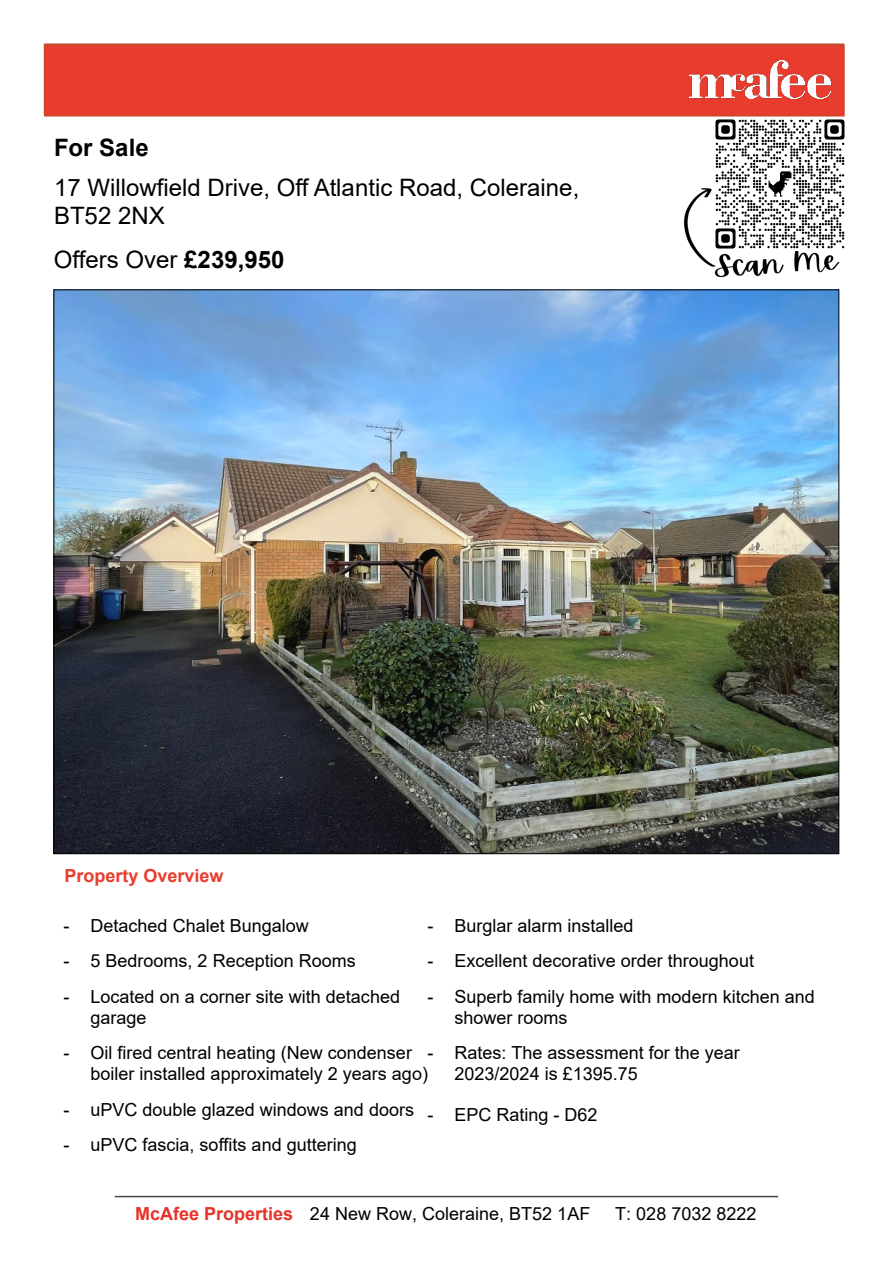
<style>
.page{position:relative;width:893px;height:1263px;background:#fff}
.page>*{position:absolute;margin:0;border:0;box-sizing:border-box;transform-origin:0 0}
.t1{font:24px/27.5px "Arial";color:#000}
.t2{font:700 24px "Arial";color:#020202}
.t3{font:18px/20.7px "Arial";color:#000}
.t4{font:700 18px "Arial";color:#e83d2e}
.s1{font-weight:700}
.s2{font-weight:700;color:#e5342a}
</style>
<div class="page">
<img style="left:704px;top:116px;width:141px;height:24px">
<hr style="left:115px;top:1196px;width:663px;height:1px;background:#484848">
<svg style="left:44px;top:43px;width:800px;height:2px;background:#d5745c"></svg>
<div style="left:44px;top:45px;width:801px;height:71px;background:#e83d2e;border:2px solid #c84929"></div>
<img style="left:689px;top:61px;width:142px;height:37px">
<img style="left:683px;top:140px;width:162px;height:137px">
<img style="left:56px;top:292px;width:781px;height:560px">
<h1 class="t2" style="left:54px;top:139px;width:96px">For Sale</h1>
<h1 class="t1" style="left:54px;top:176px;width:527px">17 Willowfield Drive, Off Atlantic Road, Coleraine,<br>BT52 2NX</h1>
<h1 class="t1" style="left:54px;top:248px;width:232px">Offers Over <span class="s1">£239,950</span></h1>
<p class="t4" style="left:64px;top:869px;width:161px">Property Overview</p>
<p class="t3" style="left:63px;top:917px;width:247px">- Detached Chalet Bungalow</p>
<p class="t3" style="left:63px;top:952px;width:294px">- 5 Bedrooms, 2 Reception Rooms</p>
<p class="t3" style="left:90px;top:988px;width:311px;text-indent:-27px">- Located on a corner site with detached garage</p>
<p class="t3" style="left:90px;top:1044px;width:339px;text-indent:-27px">- Oil fired central heating (New condenser boiler installed approximately 2 years ago)</p>
<p class="t3" style="left:63px;top:1100px;width:352px">- uPVC double glazed windows and doors</p>
<p class="t3" style="left:63px;top:1136px;width:295px">- uPVC fascia, soffits and guttering</p>
<p class="t3" style="left:427px;top:917px;width:208px">- Burglar alarm installed</p>
<p class="t3" style="left:427px;top:952px;width:328px">- Excellent decorative order throughout</p>
<p class="t3" style="left:454px;top:988px;width:362px;text-indent:-27px">- Superb family home with modern kitchen and shower rooms</p>
<p class="t3" style="left:454px;top:1044px;width:287px;text-indent:-27px">- Rates: The assessment for the year<br>2023/2024 is £1395.75</p>
<p class="t3" style="left:427px;top:1106px;width:172px">- EPC Rating - D62</p>
<p class="t3" style="left:135px;top:1205px;width:457px"><span class="s2">McAfee Properties</span> 24 New Row, Coleraine, BT52 1AF</p>
<p class="t3" style="left:615px;top:1205px;width:143px">T: 028 7032 8222</p>
</div>
